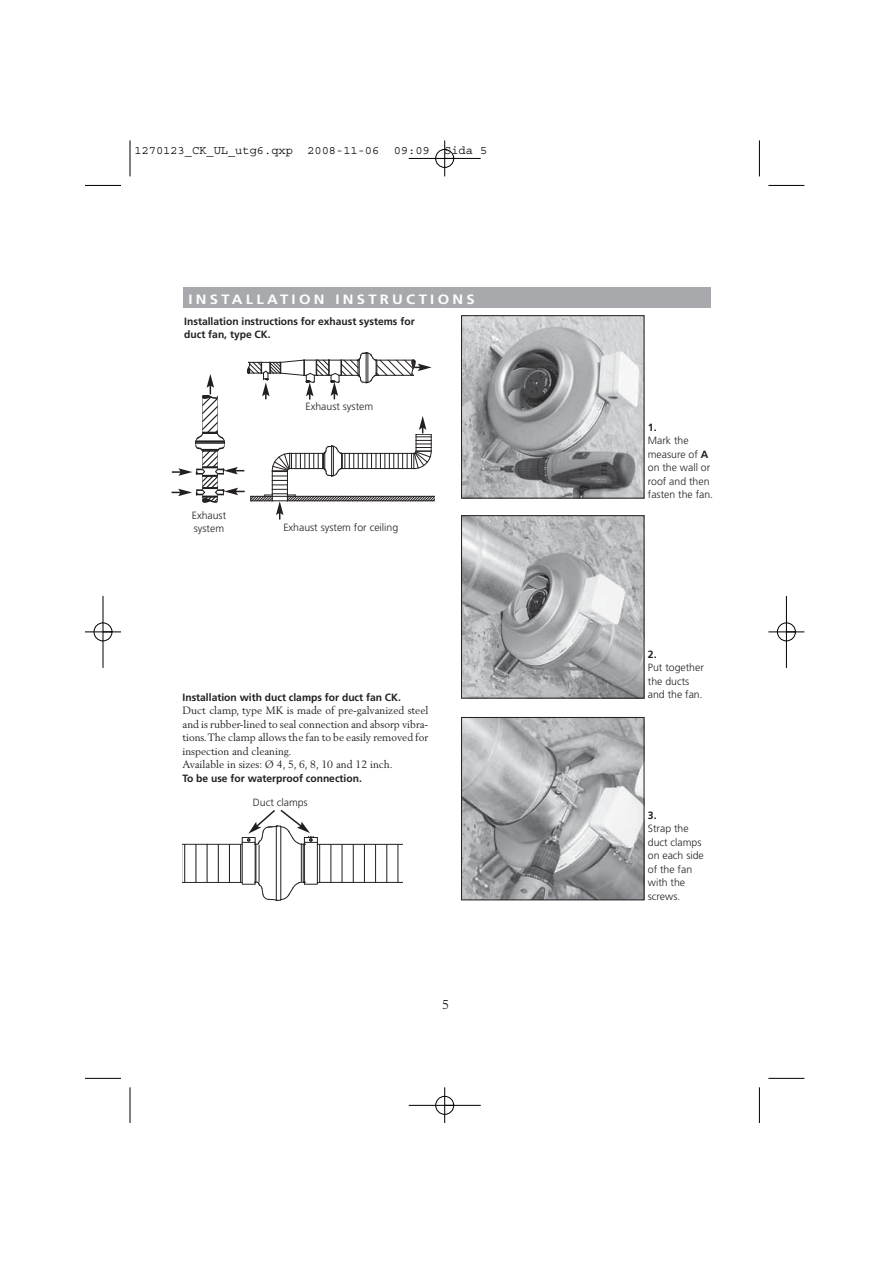
<style>
.page{position:relative;width:893px;height:1263px;background:#fff}
.page>*{position:absolute;margin:0;border:0;box-sizing:border-box;transform-origin:0 0}
.t1{font:700 13.5px "Frutiger LT Std";letter-spacing:.22em;color:#fff;scale:1.1 1}
.t2{font:12.75px "Berling LT Std";color:#231f20}
.t3{font:12px "Courier";color:#000}
.t4{font:10.5px/13.4px "Berling LT Std";color:#231f20}
.t5{font:300 10.5px/13.5px "Frutiger LT Std";color:#231f20}
.t6{font:700 10.5px/13.5px "Frutiger LT Std";color:#231f20}
.s1{font-weight:700}
</style>
<div class="page">
<div style="left:183px;top:287px;width:527px;height:21px;background:#a7a9ac"></div>
<svg style="left:172px;top:352px;width:263px;height:168px"></svg>
<img style="left:463px;top:317px;width:179px;height:179px">
<div style="left:461px;top:315px;width:183px;height:183px;border:1px solid #231f20"></div>
<img style="left:463px;top:517px;width:179px;height:179px">
<div style="left:461px;top:515px;width:183px;height:183px;border:1px solid #231f20"></div>
<img style="left:463px;top:719px;width:179px;height:179px">
<div style="left:461px;top:717px;width:183px;height:183px;border:1px solid #231f20"></div>
<svg style="left:318px;top:845px;width:85px;height:37px"></svg>
<hr style="left:317px;top:844px;width:86px;height:1px;background:#231f20">
<hr style="left:317px;top:882px;width:86px;height:1px;background:#231f20">
<hr style="left:398px;top:844px;width:1px;height:38px;background:#231f20">
<hr style="left:386px;top:844px;width:1px;height:38px;background:#231f20">
<hr style="left:375px;top:844px;width:1px;height:39px;background:#231f20">
<hr style="left:364px;top:844px;width:1px;height:38px;background:#231f20">
<hr style="left:353px;top:844px;width:1px;height:38px;background:#231f20">
<hr style="left:342px;top:844px;width:1px;height:38px;background:#231f20">
<hr style="left:331px;top:844px;width:1px;height:39px;background:#231f20">
<hr style="left:319px;top:844px;width:1px;height:38px;background:#231f20">
<svg style="left:182px;top:843px;width:1px;height:39px"></svg>
<hr style="left:182px;top:844px;width:60px;height:1px;background:#231f20">
<hr style="left:182px;top:882px;width:60px;height:1px;background:#231f20">
<svg style="left:241px;top:809px;width:77px;height:92px"></svg>
<hr style="left:240px;top:844px;width:1px;height:38px;background:#231f20">
<hr style="left:229px;top:844px;width:1px;height:38px;background:#231f20">
<hr style="left:218px;top:844px;width:1px;height:38px;background:#231f20">
<hr style="left:207px;top:844px;width:1px;height:38px;background:#231f20">
<hr style="left:196px;top:844px;width:1px;height:38px;background:#231f20">
<hr style="left:184px;top:844px;width:1px;height:38px;background:#231f20">
<hr style="left:130px;top:140px;width:1px;height:36px;background:#000">
<hr style="left:85px;top:185px;width:36px;height:1px;background:#000">
<hr style="left:759px;top:140px;width:1px;height:36px;background:#000">
<hr style="left:768px;top:185px;width:36px;height:1px;background:#000">
<hr style="left:130px;top:1087px;width:1px;height:36px;background:#000">
<hr style="left:85px;top:1078px;width:36px;height:1px;background:#000">
<hr style="left:759px;top:1087px;width:1px;height:36px;background:#000">
<hr style="left:768px;top:1078px;width:36px;height:1px;background:#000">
<div style="left:777px;top:623px;width:19px;height:18px;border:1px solid #fff;border-radius:50%"></div>
<hr style="left:409px;top:158px;width:72px;height:1px;background:#000">
<hr style="left:409px;top:1105px;width:72px;height:1px;background:#000">
<hr style="left:103px;top:596px;width:1px;height:72px;background:#000">
<hr style="left:786px;top:596px;width:1px;height:72px;background:#000">
<hr style="left:444px;top:140px;width:1px;height:36px;background:#000">
<hr style="left:444px;top:1087px;width:1px;height:36px;background:#000">
<hr style="left:85px;top:632px;width:36px;height:1px;background:#000">
<hr style="left:768px;top:632px;width:36px;height:1px;background:#000">
<div style="left:435px;top:149px;width:19px;height:19px;border:1px solid #000;border-radius:50%"></div>
<div style="left:435px;top:1096px;width:19px;height:19px;border:1px solid #000;border-radius:50%"></div>
<div style="left:94px;top:623px;width:18px;height:18px;border:1px solid #000;border-radius:50%"></div>
<div style="left:777px;top:623px;width:18px;height:18px;border:1px solid #000;border-radius:50%"></div>
<p class="t3" style="left:134px;top:146px;width:354px">1270123_CK_UL_utg6.qxp 2008-11-06 09:09 Sida 5</p>
<p class="t1" style="left:188px;top:293px;width:262px">INSTALLATION INSTRUCTIONS</p>
<p class="t6" style="left:184px;top:315px;width:232px">Installation instructions for exhaust systems for duct fan, type CK.</p>
<p class="t5" style="left:305px;top:400px;width:69px">Exhaust system</p>
<p class="t5" style="left:192px;top:509px;width:36px">Exhaust system</p>
<p class="t5" style="left:283px;top:521px;width:116px">Exhaust system for ceiling</p>
<p class="t6" style="left:183px;top:691px;width:220px">Installation with duct clamps for duct fan CK.</p>
<p class="t4" style="left:183px;top:705px;width:247px">Duct clamp, type MK is made of pre-galvanized steel and is rubber-lined to seal connection and absorp vibra&shy;tions.The clamp allows the fan to be easily removed for inspection and cleaning.<br>Available in sizes: Ø 4, 5, 6, 8, 10 and 12 inch.</p>
<p class="t6" style="left:183px;top:772px;width:181px">To be use for waterproof connection.</p>
<p class="t5" style="left:253px;top:796px;width:56px">Duct clamps</p>
<p class="t2" style="left:442px;top:999px;width:9px">5</p>
<p class="t6" style="left:648px;top:421px;width:10px">1.</p>
<p class="t5" style="left:648px;top:434px;width:67px">Mark the measure of <span class="s1">A </span>on the wall or roof and then fasten the fan.</p>
<p class="t6" style="left:648px;top:648px;width:10px">2.</p>
<p class="t5" style="left:648px;top:661px;width:57px">Put together the ducts and the fan.</p>
<p class="t6" style="left:648px;top:809px;width:10px">3.</p>
<p class="t5" style="left:648px;top:822px;width:58px">Strap the duct clamps on each side of the fan with the screws.</p>
</div>
